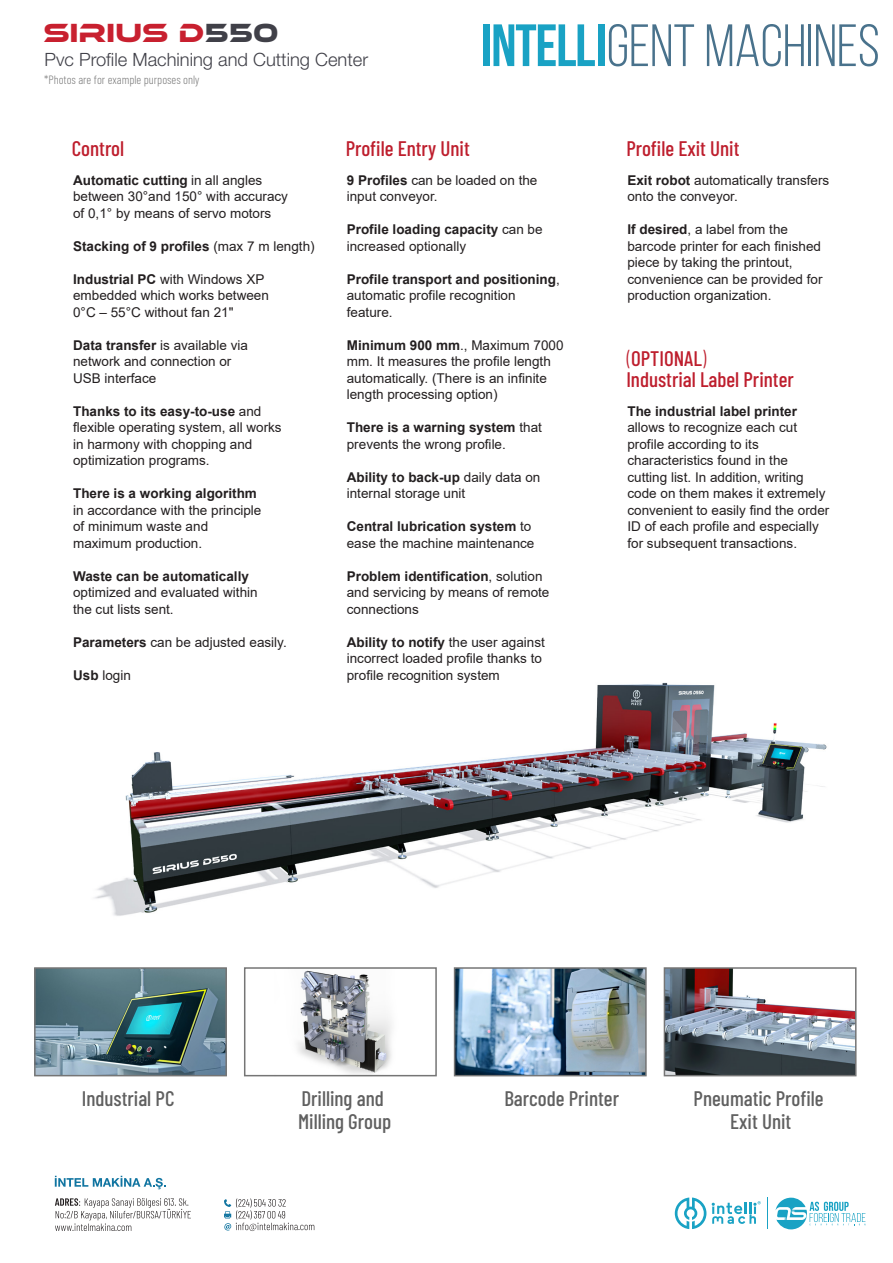
<style>
.page{position:relative;width:893px;height:1263px;background:#fff}
.page>*{position:absolute;margin:0;border:0;box-sizing:border-box;transform-origin:0 0}
.t1{font:27px "Ethnocentric Rg";color:#c8202f}
.t2{font:500 21px/22.5px "Barlow Condensed";color:#606060}
.t3{font:500 21px "Barlow Condensed";color:#be1e2d}
.t4{font:300 18.3px "Helvetica Neue LT Pro";color:#404048}
.t5{font:13.5px/16.5px "Arial";color:#231f20}
.t6{font:700 13.5px "Arial";color:#231f20}
.t7{font:300 12px "Barlow Condensed";color:#7e7e7e}
.s1{color:#404048}
.s2{font-weight:700}
.s3{font-weight:400}
.s4{font-weight:300}
</style>
<div class="page">
<img style="left:95px;top:682px;width:762px;height:291px">
<div style="left:483px;top:24px;width:7px;height:42px;background:#19a2c4"></div>
<svg style="left:493px;top:24px;width:102px;height:42px"></svg>
<div style="left:598px;top:24px;width:6px;height:42px;background:#19a2c4"></div>
<svg style="left:609px;top:24px;width:85px;height:42px"></svg>
<svg style="left:707px;top:24px;width:97px;height:42px"></svg>
<hr style="left:808px;top:24px;width:3px;height:42px;background:#49728c">
<svg style="left:816px;top:24px;width:62px;height:42px"></svg>
<svg style="left:55px;top:1176px;width:111px;height:13px"></svg>
<svg style="left:55px;top:1198px;width:136px;height:33px"></svg>
<svg style="left:224px;top:1198px;width:90px;height:33px"></svg>
<svg style="left:675px;top:1197px;width:31px;height:32px"></svg>
<svg style="left:712px;top:1201px;width:49px;height:23px"></svg>
<svg style="left:775px;top:1198px;width:90px;height:31px"></svg>
<hr style="left:767px;top:1197px;width:1px;height:32px;background:#19a2c4">
<img style="left:37px;top:970px;width:187px;height:103px">
<div style="left:34px;top:967px;width:193px;height:109px;border:2px solid #757575"></div>
<img style="left:667px;top:970px;width:186px;height:103px">
<div style="left:664px;top:967px;width:192px;height:109px;border:2px solid #757575"></div>
<img style="left:457px;top:970px;width:187px;height:103px">
<div style="left:454px;top:967px;width:193px;height:109px;border:2px solid #757575"></div>
<img style="left:275px;top:970px;width:135px;height:103px">
<div style="left:244px;top:967px;width:193px;height:109px;border:2px solid #757575"></div>
<h1 class="t1" style="left:43px;top:17px;width:237px">SIRIUS D<span class="s1">550</span></h1>
<p class="t7" style="left:44px;top:71px;width:157px">*Photos are for example purposes only</p>
<h3 class="t4" style="left:45px;top:49px;width:325px">Pvc Profile Machining and Cutting Center</h3>
<h2 class="t3" style="left:72px;top:134px;width:54px">Control</h2>
<p class="t5" style="left:73px;top:172px;width:216px"><span class="s2">Automatic cutting</span> in all angles between 30°and 150° with accuracy of 0,1° by means of servo motors</p>
<p class="t6" style="left:73px;top:237px;width:243px">Stacking of 9 profiles <span class="s3">(max 7 m length)</span></p>
<p class="t5" style="left:73px;top:271px;width:197px"><span class="s2">Industrial PC</span> with Windows XP embedded which works between<br>0°C – 55°C without fan 21"</p>
<p class="t5" style="left:73px;top:337px;width:176px"><span class="s2">Data transfer</span> is available via network and connection or<br>USB interface</p>
<p class="t5" style="left:73px;top:403px;width:210px"><span class="s2">Thanks to its easy-to-use</span> and flexible operating system, all works in harmony with chopping and optimization programs.</p>
<p class="t6" style="left:73px;top:484px;width:185px">There is a working algorithm</p>
<p class="t5" style="left:73px;top:502px;width:190px">in accordance with the principle of minimum waste and maximum production.</p>
<p class="t6" style="left:73px;top:566px;width:177px">Waste can be automatically</p>
<p class="t5" style="left:73px;top:584px;width:186px">optimized and evaluated within the cut lists sent.</p>
<p class="t5" style="left:73px;top:634px;width:215px"><span class="s2">Parameters</span> can be adjusted easily.</p>
<p class="t5" style="left:73px;top:667px;width:59px"><span class="s2">Usb</span> login</p>
<h2 class="t3" style="left:346px;top:134px;width:126px">Profile Entry Unit</h2>
<p class="t5" style="left:347px;top:172px;width:192px"><span class="s2">9 Profiles</span> can be loaded on the input conveyor.</p>
<p class="t5" style="left:347px;top:221px;width:197px"><span class="s2">Profile loading capacity</span> can be increased optionally</p>
<p class="t5" style="left:347px;top:271px;width:215px"><span class="s2">Profile transport and positioning</span>, automatic profile recognition feature.</p>
<p class="t5" style="left:347px;top:337px;width:218px"><span class="s2">Minimum 900 mm</span>., Maximum 7000 mm. It measures the profile length automatically. (There is an infinite length processing option)</p>
<p class="t5" style="left:347px;top:419px;width:197px"><span class="s2">There is a warning system</span> that prevents the wrong profile.</p>
<p class="t5" style="left:347px;top:469px;width:195px"><span class="s2">Ability to back-up</span> daily data on internal storage unit</p>
<p class="t5" style="left:347px;top:518px;width:189px"><span class="s2">Central lubrication system</span> to ease the machine maintenance</p>
<p class="t5" style="left:347px;top:568px;width:204px"><span class="s2">Problem identification</span>, solution and servicing by means of remote connections</p>
<p class="t5" style="left:347px;top:634px;width:200px"><span class="s2">Ability to notify</span> the user against incorrect loaded profile thanks to profile recognition system</p>
<h2 class="t3" style="left:626px;top:134px;width:115px">Profile Exit Unit</h2>
<p class="t5" style="left:627px;top:172px;width:203px"><span class="s2">Exit robot</span> automatically transfers onto the conveyor.</p>
<p class="t5" style="left:627px;top:221px;width:197px"><span class="s2">If desired</span>, a label from the barcode printer for each finished piece by taking the printout, convenience can be provided for production organization.</p>
<h2 class="t3" style="left:627px;top:343px;width:81px"><span class="s4">(</span>OPTIONAL<span class="s4">)</span></h2>
<p class="t6" style="left:627px;top:401px;width:171px">The industrial label printer</p>
<p class="t5" style="left:627px;top:419px;width:203px">allows to recognize each cut profile according to its characteristics found in the cutting list. In addition, writing code on them makes it extremely convenient to easily find the order<br>ID of each profile and especially for subsequent transactions.</p>
<h2 class="t3" style="left:626px;top:364px;width:169px">Industrial Label Printer</h2>
<h2 class="t2" style="left:82px;top:1086px;width:94px">Industrial PC</h2>
<h2 class="t2" style="left:298px;top:1086px;width:95px">Drilling and<br>Milling Group</h2>
<h2 class="t2" style="left:504px;top:1086px;width:116px">Barcode Printer</h2>
<h2 class="t2" style="left:694px;top:1086px;width:132px;text-align:center">Pneumatic Profile<br>Exit Unit</h2>
</div>
